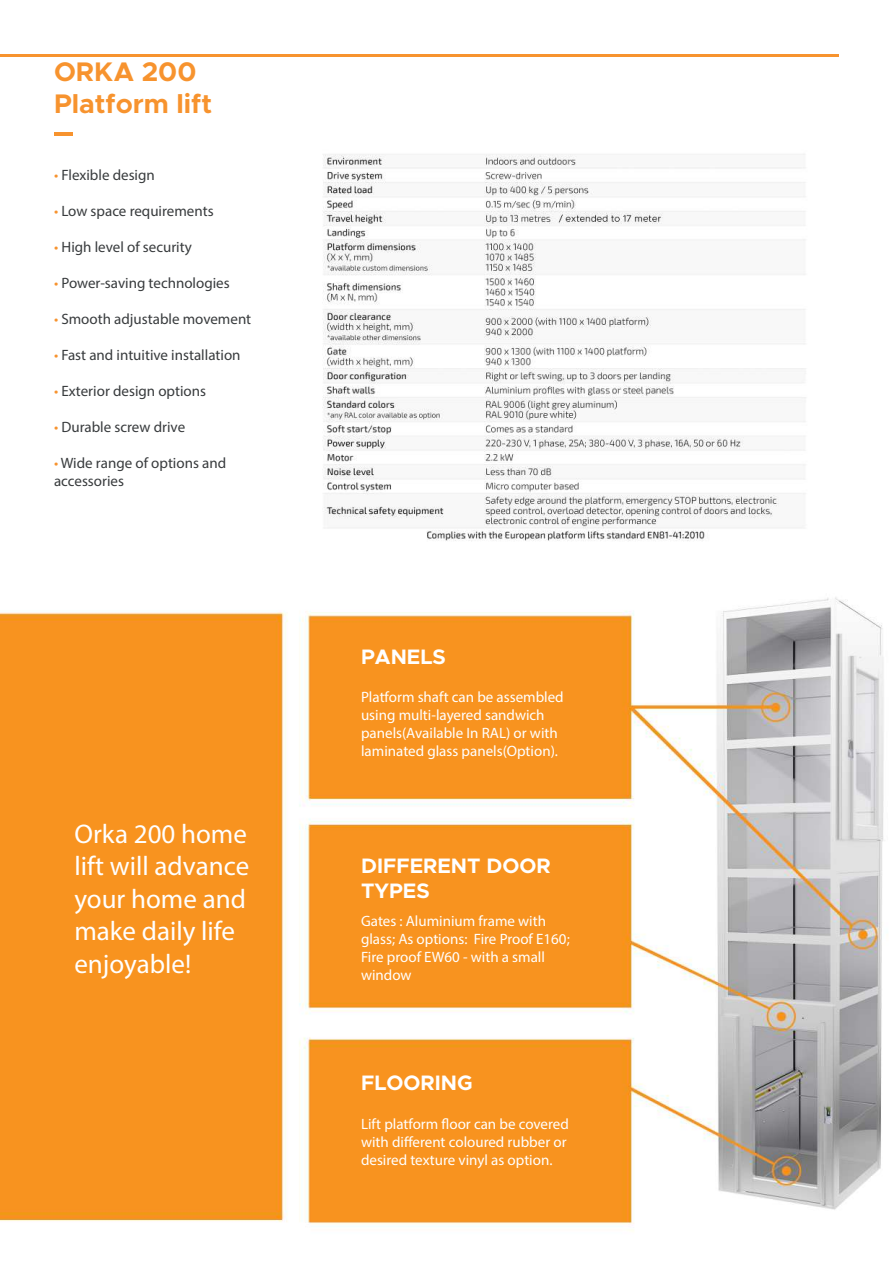
<style>
.page{position:relative;width:893px;height:1263px;background:#fff}
.page>*{position:absolute;margin:0;border:0;box-sizing:border-box;transform-origin:0 0}
.t1{font:27px/32.4px "Myriad Pro";color:#fff}
.t2{font:700 27px/32.4px "Metropolis";color:#f7932e}
.t3{font:700 21px/25.2px "Metropolis";color:#fff}
.t4{font:15px/18px "Myriad Pro";color:#fff}
.t5{font:15px/18px "Myriad Pro";color:#383b3d}
.s1{color:#f7932e}
</style>
<div class="page">
<img style="left:0;top:56px;width:884px;height:1175px">
<hr style="left:54px;top:132px;width:18px;height:4px;background:#f7932e">
<hr style="left:0;top:54px;width:839px;height:2px;background:#f7932e">
<h1 class="t2" style="left:54px;top:55px;width:160px">ORKA 200<br>Platform lift</h1>
<p class="t5" style="left:54px;top:166px;width:102px"><span class="s1">•</span> Flexible design</p>
<p class="t5" style="left:54px;top:202px;width:161px"><span class="s1">•</span> Low space requirements</p>
<p class="t5" style="left:54px;top:238px;width:139px"><span class="s1">•</span> High level of security</p>
<p class="t5" style="left:54px;top:274px;width:177px"><span class="s1">•</span> Power-saving technologies</p>
<p class="t5" style="left:54px;top:310px;width:199px"><span class="s1">•</span> Smooth adjustable movement</p>
<p class="t5" style="left:54px;top:346px;width:188px"><span class="s1">•</span> Fast and intuitive installation</p>
<p class="t5" style="left:54px;top:382px;width:154px"><span class="s1">•</span> Exterior design options</p>
<p class="t5" style="left:54px;top:418px;width:133px"><span class="s1">•</span> Durable screw drive</p>
<p class="t5" style="left:54px;top:454px;width:174px"><span class="s1">•</span> Wide range of options and accessories</p>
<h1 class="t1" style="left:74px;top:817px;width:176px">Orka 200 home lift will advance your home and make daily life enjoyable!</h1>
<h2 class="t3" style="left:361px;top:644px;width:86px">PANELS</h2>
<p class="t4" style="left:361px;top:688px;width:204px">Platform shaft can be assembled using multi-layered sandwich panels(Available In RAL) or with laminated glass panels(Option).</p>
<h2 class="t3" style="left:361px;top:853px;width:191px">DIFFERENT DOOR<br>TYPES</h2>
<p class="t4" style="left:361px;top:911px;width:210px">Gates : Aluminium frame with glass; As options: Fire Proof E160;<br>Fire proof EW60 - with a small window</p>
<h2 class="t3" style="left:361px;top:1070px;width:113px">FLOORING</h2>
<p class="t4" style="left:361px;top:1115px;width:209px">Lift platform floor can be covered with different coloured rubber or desired texture vinyl as option.</p>
</div>
